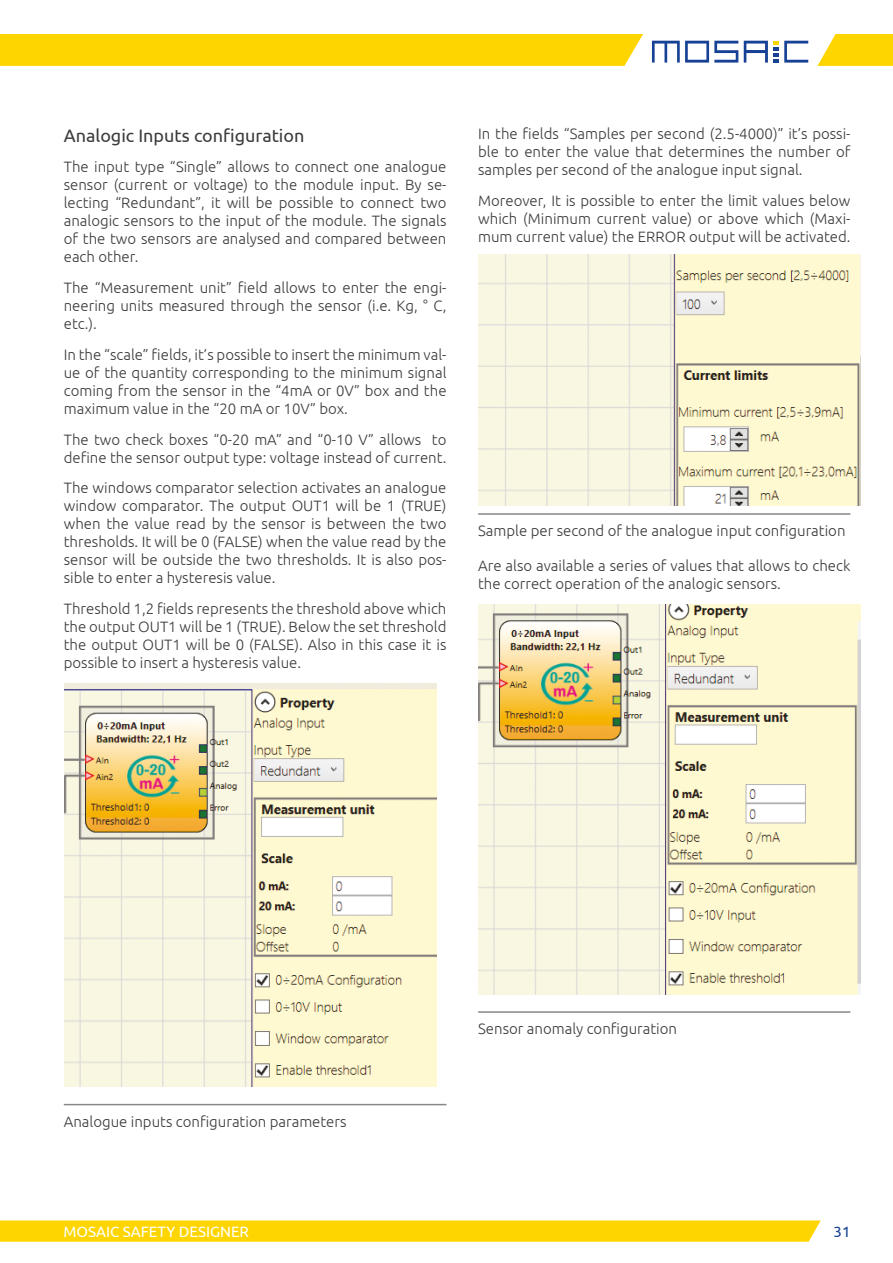
<style>
.page{position:relative;width:893px;height:1263px;background:#fff}
.page>*{position:absolute;margin:0;border:0;box-sizing:border-box;transform-origin:0 0}
.t1{font:18px "Ubuntu";color:#3c3c3b}
.t2{font:300 15px/18px "Ubuntu";color:#3c3c3b;text-align:justify}
.t3{font:15px "Ubuntu";color:#fff}
.t4{font:15px "Ubuntu";color:#164194}
</style>
<div class="page">
<svg style="left:817px;top:34px;width:76px;height:32px;background:#ffda20"></svg>
<svg style="left:0;top:1220px;width:821px;height:22px;background:#ffd60a"></svg>
<div style="left:0;top:34px;width:643px;height:32px;background:#ffd500"></div>
<svg style="left:652px;top:41px;width:86px;height:22px"></svg>
<svg style="left:744px;top:41px;width:64px;height:22px"></svg>
<hr style="left:64px;top:1104px;width:382px;height:1px;background:#878787">
<img style="left:65px;top:683px;width:371px;height:403px">
<hr style="left:478px;top:513px;width:372px;height:2px;background:#878787">
<hr style="left:478px;top:1011px;width:372px;height:2px;background:#878787">
<img style="left:478px;top:254px;width:383px;height:251px">
<img style="left:478px;top:605px;width:383px;height:390px">
<p class="t1" style="left:64px;top:124px;width:242px">Analogic Inputs configuration</p>
<p class="t2" style="left:64px;top:158px;width:384px">The input type “Single” allows to connect one analogue sensor (current or voltage) to the module input. By se&shy;lecting “Redundant”, it will be possible to connect two analogic sensors to the input of the module. The signals of the two sensors are analysed and compared between each other.</p>
<p class="t2" style="left:64px;top:278px;width:384px">The “Measurement unit” field allows to enter the engi&shy;neering units measured through the sensor (i.e. Kg, ° C, etc.).</p>
<p class="t2" style="left:64px;top:345px;width:384px">In the “scale” fields, it’s possible to insert the minimum val&shy;ue of the quantity corresponding to the minimum signal coming from the sensor in the “4mA or 0V” box and the maximum value in the “20 mA or 10V” box.</p>
<p class="t2" style="left:64px;top:430px;width:384px">The two check boxes “0-20 mA” and “0-10 V” allows to define the sensor output type: voltage instead of current.</p>
<p class="t2" style="left:64px;top:479px;width:384px">The windows comparator selection activates an analogue window comparator. The output OUT1 will be 1 (TRUE) when the value read by the sensor is between the two thresholds. It will be 0 (FALSE) when the value read by the sensor will be outside the two thresholds. It is also pos&shy;sible to enter a hysteresis value.</p>
<p class="t2" style="left:64px;top:599px;width:384px">Threshold 1,2 fields represents the threshold above which the output OUT1 will be 1 (TRUE). Below the set threshold the output OUT1 will be 0 (FALSE). Also in this case it is possible to insert a hysteresis value.</p>
<p class="t2" style="left:478px;top:124px;width:374px">In the fields “Samples per second (2.5-4000)” it’s possi&shy;ble to enter the value that determines the number of samples per second of the analogue input signal.</p>
<p class="t2" style="left:478px;top:191px;width:374px">Moreover, It is possible to enter the limit values below which (Minimum current value) or above which (Maxi&shy;mum current value) the ERROR output will be activated.</p>
<p class="t2" style="left:478px;top:521px;width:369px">Sample per second of the analogue input configuration</p>
<p class="t2" style="left:478px;top:556px;width:374px">Are also available a series of values that allows to check the correct operation of the analogic sensors.</p>
<p class="t2" style="left:64px;top:1112px;width:284px">Analogue inputs configuration parameters</p>
<p class="t2" style="left:478px;top:1019px;width:200px">Sensor anomaly configuration</p>
<p class="t3" style="left:64px;top:1222px;width:187px">MOSAIC SAFETY DESIGNER</p>
<p class="t4" style="left:833px;top:1222px;width:18px">31</p>
</div>
